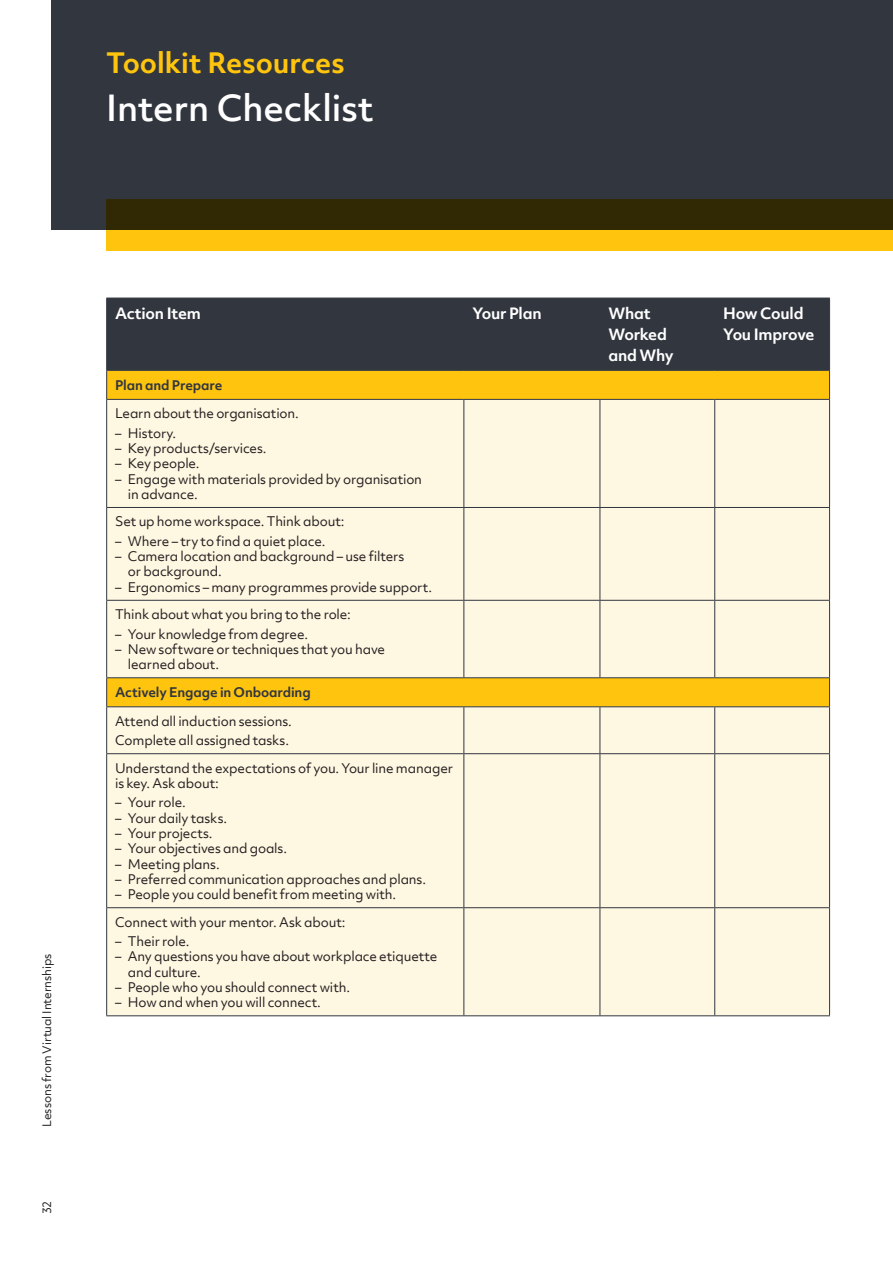
<style>
.page{position:relative;width:893px;height:1263px;background:#fff}
.page>*{position:absolute;margin:0;border:0;box-sizing:border-box;transform-origin:0 0}
.page_title_18_22_CAP{font:500 34.5px "Objektiv Mk 2";letter-spacing:-.005em;color:#fff}
.page_title_18_22_CAP-2{font:700 27px "Objektiv Mk 2";letter-spacing:-.005em;color:#fec40e}
.paragraph_text_9_5_1{font:700 15px/21px "Objektiv Mk 2";letter-spacing:-.02em;color:#fff}
.Table_indent_3_-3{font:12.75px/15.3px "Objektiv Mk 2";letter-spacing:-.01em;color:#231f20}
.paragraph_text_9_5_1-2{font:12.75px/15.3px "Objektiv Mk 2";letter-spacing:-.01em;color:#231f20}
.paragraph_text_9_5_1-3{font:700 12.75px "Objektiv Mk 2";letter-spacing:-.01em;color:#32363f}
.t1{font:11.25px "Objektiv Mk 2";letter-spacing:-.005em;color:#231f20}
</style>
<div class="page">
<div style="left:107px;top:299px;width:722px;height:71px;background:#32363f"></div>
<div style="left:107px;top:371px;width:722px;height:28px;background:#fec40e"></div>
<div style="left:107px;top:400px;width:722px;height:615px;background:#fef7e2"></div>
<hr style="left:106px;top:298px;width:358px;height:1px;background:#32363f">
<hr style="left:106px;top:298px;width:1px;height:72px;background:#32363f">
<hr style="left:464px;top:298px;width:136px;height:1px;background:#32363f">
<hr style="left:600px;top:298px;width:115px;height:1px;background:#32363f">
<hr style="left:715px;top:298px;width:115px;height:1px;background:#32363f">
<hr style="left:829px;top:298px;width:1px;height:72px;background:#32363f">
<hr style="left:463px;top:298px;width:1px;height:72px;background:#32363f">
<hr style="left:600px;top:298px;width:1px;height:72px;background:#32363f">
<hr style="left:714px;top:298px;width:1px;height:72px;background:#32363f">
<hr style="left:106px;top:370px;width:358px;height:1px;background:#32363f">
<svg style="left:106px;top:371px;width:1px;height:28px"></svg>
<hr style="left:464px;top:370px;width:136px;height:1px;background:#32363f">
<hr style="left:600px;top:370px;width:115px;height:1px;background:#32363f">
<hr style="left:715px;top:370px;width:115px;height:1px;background:#32363f">
<svg style="left:829px;top:371px;width:1px;height:28px"></svg>
<svg style="left:106px;top:678px;width:1px;height:28px"></svg>
<svg style="left:829px;top:678px;width:1px;height:28px"></svg>
<hr style="left:106px;top:399px;width:358px;height:1px;background:#32363f">
<hr style="left:106px;top:400px;width:1px;height:107px;background:#32363f">
<hr style="left:464px;top:399px;width:136px;height:1px;background:#32363f">
<hr style="left:463px;top:400px;width:1px;height:107px;background:#32363f">
<hr style="left:600px;top:399px;width:115px;height:1px;background:#32363f">
<hr style="left:600px;top:400px;width:1px;height:107px;background:#32363f">
<hr style="left:715px;top:399px;width:115px;height:1px;background:#32363f">
<hr style="left:714px;top:400px;width:1px;height:107px;background:#32363f">
<hr style="left:829px;top:400px;width:1px;height:107px;background:#32363f">
<hr style="left:106px;top:507px;width:358px;height:1px;background:#32363f">
<hr style="left:106px;top:508px;width:1px;height:92px;background:#32363f">
<hr style="left:464px;top:507px;width:136px;height:1px;background:#32363f">
<hr style="left:463px;top:508px;width:1px;height:92px;background:#32363f">
<hr style="left:600px;top:507px;width:115px;height:1px;background:#32363f">
<hr style="left:600px;top:508px;width:1px;height:92px;background:#32363f">
<hr style="left:715px;top:507px;width:115px;height:1px;background:#32363f">
<hr style="left:714px;top:508px;width:1px;height:92px;background:#32363f">
<hr style="left:829px;top:508px;width:1px;height:92px;background:#32363f">
<hr style="left:106px;top:600px;width:358px;height:1px;background:#32363f">
<hr style="left:106px;top:601px;width:1px;height:76px;background:#32363f">
<hr style="left:464px;top:600px;width:136px;height:1px;background:#32363f">
<hr style="left:463px;top:601px;width:1px;height:76px;background:#32363f">
<hr style="left:600px;top:600px;width:115px;height:1px;background:#32363f">
<hr style="left:600px;top:601px;width:1px;height:76px;background:#32363f">
<hr style="left:715px;top:600px;width:115px;height:1px;background:#32363f">
<hr style="left:714px;top:601px;width:1px;height:76px;background:#32363f">
<hr style="left:829px;top:601px;width:1px;height:76px;background:#32363f">
<hr style="left:106px;top:677px;width:358px;height:1px;background:#32363f">
<hr style="left:464px;top:677px;width:136px;height:1px;background:#32363f">
<hr style="left:600px;top:677px;width:115px;height:1px;background:#32363f">
<hr style="left:715px;top:677px;width:115px;height:1px;background:#32363f">
<hr style="left:106px;top:706px;width:358px;height:1px;background:#32363f">
<hr style="left:106px;top:707px;width:1px;height:46px;background:#32363f">
<hr style="left:464px;top:706px;width:136px;height:1px;background:#32363f">
<hr style="left:463px;top:707px;width:1px;height:46px;background:#32363f">
<hr style="left:600px;top:706px;width:115px;height:1px;background:#32363f">
<hr style="left:600px;top:707px;width:1px;height:46px;background:#32363f">
<hr style="left:715px;top:706px;width:115px;height:1px;background:#32363f">
<hr style="left:714px;top:707px;width:1px;height:46px;background:#32363f">
<hr style="left:829px;top:707px;width:1px;height:46px;background:#32363f">
<hr style="left:106px;top:753px;width:358px;height:1px;background:#32363f">
<hr style="left:106px;top:754px;width:1px;height:153px;background:#32363f">
<hr style="left:464px;top:753px;width:136px;height:1px;background:#32363f">
<hr style="left:463px;top:754px;width:1px;height:153px;background:#32363f">
<hr style="left:600px;top:753px;width:115px;height:1px;background:#32363f">
<hr style="left:600px;top:754px;width:1px;height:153px;background:#32363f">
<hr style="left:715px;top:753px;width:115px;height:1px;background:#32363f">
<hr style="left:714px;top:754px;width:1px;height:153px;background:#32363f">
<hr style="left:829px;top:754px;width:1px;height:153px;background:#32363f">
<hr style="left:106px;top:907px;width:358px;height:1px;background:#32363f">
<hr style="left:106px;top:908px;width:1px;height:107px;background:#32363f">
<hr style="left:464px;top:907px;width:136px;height:1px;background:#32363f">
<hr style="left:463px;top:908px;width:1px;height:107px;background:#32363f">
<hr style="left:600px;top:907px;width:115px;height:1px;background:#32363f">
<hr style="left:600px;top:908px;width:1px;height:107px;background:#32363f">
<hr style="left:715px;top:907px;width:115px;height:1px;background:#32363f">
<hr style="left:714px;top:908px;width:1px;height:107px;background:#32363f">
<hr style="left:829px;top:908px;width:1px;height:107px;background:#32363f">
<hr style="left:106px;top:1015px;width:358px;height:1px;background:#32363f">
<hr style="left:464px;top:1015px;width:136px;height:1px;background:#32363f">
<hr style="left:600px;top:1015px;width:115px;height:1px;background:#32363f">
<hr style="left:715px;top:1015px;width:115px;height:1px;background:#32363f">
<div style="left:51px;top:0;width:842px;height:230px;background:#32363f"></div>
<svg style="left:106px;top:200px;width:787px;height:51px;background:#856807"></svg>
<p class="page_title_18_22_CAP-2" style="left:106px;top:44px;width:240px">Toolkit Resources</p>
<p class="page_title_18_22_CAP" style="left:106px;top:84px;width:269px">Intern Checklist</p>
<p class="t1" style="left:39px;top:1127px;width:175px;rotate:-90deg">Lessons from Virtual Internships</p>
<p class="t1" style="left:39px;top:1214px;width:15px;rotate:-90deg">32</p>
<p class="paragraph_text_9_5_1" style="left:115px;top:302px;width:87px">Action Item</p>
<p class="paragraph_text_9_5_1" style="left:472px;top:302px;width:71px">Your Plan</p>
<p class="paragraph_text_9_5_1" style="left:608px;top:302px;width:67px">What<br>Worked and Why</p>
<p class="paragraph_text_9_5_1" style="left:723px;top:302px;width:93px">How Could<br>You Improve</p>
<p class="paragraph_text_9_5_1-3" style="left:115px;top:376px;width:109px">Plan and Prepare</p>
<p class="paragraph_text_9_5_1-2" style="left:115px;top:406px;width:185px">Learn about the organisation.</p>
<p class="Table_indent_3_-3" style="left:115px;top:425px;width:63px">– History.</p>
<p class="Table_indent_3_-3" style="left:115px;top:440px;width:153px">– Key products/services.</p>
<p class="Table_indent_3_-3" style="left:115px;top:456px;width:86px">– Key people.</p>
<p class="Table_indent_3_-3" style="left:128px;top:471px;width:296px;text-indent:-13px">– Engage with materials provided by organisation in advance.</p>
<p class="paragraph_text_9_5_1-2" style="left:115px;top:514px;width:231px">Set up home workspace. Think about:</p>
<p class="Table_indent_3_-3" style="left:115px;top:533px;width:212px">– Where – try to find a quiet place.</p>
<p class="Table_indent_3_-3" style="left:128px;top:549px;width:278px;text-indent:-13px">– Camera location and background – use filters or background.</p>
<p class="Table_indent_3_-3" style="left:115px;top:579px;width:318px">– Ergonomics – many programmes provide support.</p>
<p class="paragraph_text_9_5_1-2" style="left:115px;top:606px;width:237px">Think about what you bring to the role:</p>
<p class="Table_indent_3_-3" style="left:115px;top:626px;width:194px">– Your knowledge from degree.</p>
<p class="Table_indent_3_-3" style="left:128px;top:641px;width:259px;text-indent:-13px">– New software or techniques that you have learned about.</p>
<p class="paragraph_text_9_5_1-3" style="left:115px;top:684px;width:197px">Actively Engage in Onboarding</p>
<p class="paragraph_text_9_5_1-2" style="left:115px;top:713px;width:178px">Attend all induction sessions.</p>
<p class="paragraph_text_9_5_1-2" style="left:115px;top:733px;width:175px">Complete all assigned tasks.</p>
<p class="paragraph_text_9_5_1-2" style="left:115px;top:760px;width:339px">Understand the expectations of you. Your line manager is key. Ask about:</p>
<p class="Table_indent_3_-3" style="left:115px;top:795px;width:72px">– Your role.</p>
<p class="Table_indent_3_-3" style="left:115px;top:810px;width:113px">– Your daily tasks.</p>
<p class="Table_indent_3_-3" style="left:115px;top:825px;width:99px">– Your projects.</p>
<p class="Table_indent_3_-3" style="left:115px;top:841px;width:173px">– Your objectives and goals.</p>
<p class="Table_indent_3_-3" style="left:115px;top:856px;width:106px">– Meeting plans.</p>
<p class="Table_indent_3_-3" style="left:115px;top:871px;width:312px">– Preferred communication approaches and plans.</p>
<p class="Table_indent_3_-3" style="left:115px;top:887px;width:282px">– People you could benefit from meeting with.</p>
<p class="paragraph_text_9_5_1-2" style="left:115px;top:914px;width:232px">Connect with your mentor. Ask about:</p>
<p class="Table_indent_3_-3" style="left:115px;top:933px;width:76px">– Their role.</p>
<p class="Table_indent_3_-3" style="left:128px;top:949px;width:311px;text-indent:-13px">– Any questions you have about workplace etiquette and culture.</p>
<p class="Table_indent_3_-3" style="left:115px;top:979px;width:236px">– People who you should connect with.</p>
<p class="Table_indent_3_-3" style="left:115px;top:995px;width:207px">– How and when you will connect.</p>
</div>
